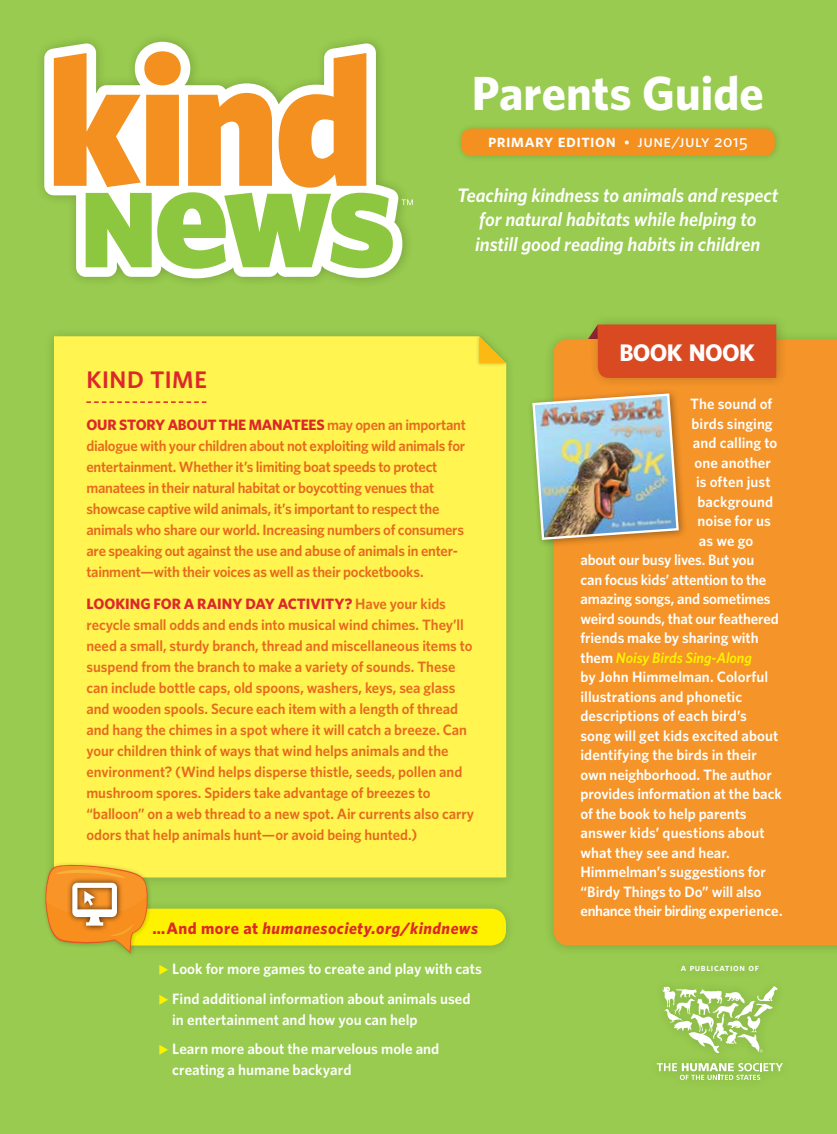
<style>
.page{position:relative;width:837px;height:1134px;background:#98cb4f}
.page>*{position:absolute;margin:0;border:0;box-sizing:border-box;transform-origin:0 0}
.t1{font:700 48px "Whitney";color:#fff}
.t2{font:24px "Whitney Semibold SC";letter-spacing:.025em;color:#dc282b}
.t3{font:700 24px "Whitney";letter-spacing:-.03em;color:#fff}
.t4{font:italic 600 19.5px/24.8px "Whitney";letter-spacing:-.005em;color:#fff;text-align:center}
.t5{font:18px "Whitney Semibold SC";letter-spacing:.02em;color:#fff}
.t6{font:17.25px "Whitney Medium SC";letter-spacing:.025em;color:#fff}
.t7{font:italic 700 16.5px "Whitney";letter-spacing:.03em;color:#dc282b}
.t8{font:600 15px/21px "Whitney";letter-spacing:-.005em;color:#e66a1f}
.t9{font:600 15px/21px "Whitney";color:#fff}
.t10{font:600 15px "Whitney";letter-spacing:-.02em;color:#fff}
.t11{font:italic 600 15px "Whitney";letter-spacing:-.005em;color:#fff200}
.t12{font:10.05px "Whitney Semibold SC";letter-spacing:.055em;color:#fff}
.s1{font-weight:700;color:#dc282b}
.s2{font-style:normal}
.s3{color:#fff200}
.s4{font-style:normal;color:#fff}
</style>
<div class="page">
<div style="left:44px;top:328px;width:472px;height:560px;background:#93c54c"></div>
<div style="left:54px;top:336px;width:452px;height:542px;background:#fff450"></div>
<div style="left:475px;top:333px;width:34px;height:34px;background:#000;opacity:.2"></div>
<svg style="left:479px;top:336px;width:27px;height:27px"></svg>
<svg style="left:86px;top:401px;width:120px;height:2px"></svg>
<div style="left:543px;top:330px;width:294px;height:626px;background:#93c54c"></div>
<div style="left:554px;top:339px;width:283px;height:607px;background:#f49429"></div>
<div style="left:588px;top:314px;width:200px;height:75px;background:#000;opacity:.2"></div>
<svg style="left:588px;top:324px;width:188px;height:54px;background:#d84e23"></svg>
<svg style="left:44px;top:42px;width:358px;height:236px"></svg>
<svg style="left:54px;top:51px;width:312px;height:137px;background:#e8b45e"></svg>
<svg style="left:86px;top:192px;width:307px;height:77px"></svg>
<svg style="left:402px;top:199px;width:11px;height:6px"></svg>
<div style="left:103px;top:900px;width:412px;height:56px;background:#95c74d"></div>
<div style="left:114px;top:909px;width:392px;height:37px;background:#fff200;border-radius:15px"></div>
<div style="left:456px;top:123px;width:326px;height:39px;background:#000;opacity:.15"></div>
<div style="left:461px;top:129px;width:314px;height:27px;background:#f4901f;border-radius:11px"></div>
<svg style="left:625px;top:141px;width:4px;height:4px"></svg>
<svg style="left:657px;top:1063px;width:126px;height:17px"></svg>
<svg style="left:662px;top:986px;width:116px;height:67px"></svg>
<div style="left:42px;top:862px;width:110px;height:96px;background:#000;opacity:.2"></div>
<svg style="left:45px;top:865px;width:103px;height:89px"></svg>
<div style="left:527px;top:388px;width:160px;height:160px;background:#000;opacity:.35"></div>
<img style="left:531px;top:392px;width:149px;height:149px">
<h1 class="t1" style="left:472px;top:61px;width:293px">Parents Guide</h1>
<p class="t5" style="left:488px;top:130px;width:129px">primary edition</p>
<p class="t6" style="left:638px;top:130px;width:112px">june/july 2015</p>
<h3 class="t4" style="left:457px;top:182px;width:323px">Teaching kindness to animals and respect for natural habitats while helping to instill good reading habits in children</h3>
<h2 class="t2" style="left:86px;top:365px;width:122px">KIND TIME</h2>
<p class="t8" style="left:86px;top:414px;width:381px"><span class="s1">OUR STORY ABOUT THE MANATEES</span> may open an important dialogue with your children about not exploiting wild animals for entertainment. Whether it’s limiting boat speeds to protect manatees in their natural habitat or boycotting venues that showcase captive wild animals, it’s important to respect the animals who share our world. Increasing numbers of consumers are speaking out against the use and abuse of animals in enter&shy;tainment—with their voices as well as their pocketbooks.</p>
<p class="t8" style="left:86px;top:593px;width:389px"><span class="s1">LOOKING FOR A RAINY DAY ACTIVITY?</span> Have your kids recycle small odds and ends into musical wind chimes. They’ll need a small, sturdy branch, thread and miscellaneous items to suspend from the branch to make a variety of sounds. These can include bottle caps, old spoons, washers, keys, sea glass and wooden spools. Secure each item with a length of thread and hang the chimes in a spot where it will catch a breeze. Can your children think of ways that wind helps animals and the environment? (Wind helps disperse thistle, seeds, pollen and mushroom spores. Spiders take advantage of breezes to “balloon” on a web thread to a new spot. Air currents also carry odors that help animals hunt—or avoid being hunted.)</p>
<p class="t7" style="left:153px;top:917px;width:327px"><span class="s2">…And more at</span> humanesociety.org/kindnews</p>
<p class="t9" style="left:159px;top:958px;width:325px"><span class="s3">◆</span> Look for more games to create and play with cats</p>
<p class="t9" style="left:172px;top:988px;width:300px;text-indent:-14px"><span class="s3">◆</span> Find additional information about animals used in entertainment and how you can help</p>
<p class="t9" style="left:172px;top:1038px;width:269px;text-indent:-14px"><span class="s3">◆</span> Learn more about the marvelous mole and creating a humane backyard</p>
<h2 class="t3" style="left:619px;top:336px;width:137px">BOOK NOOK</h2>
<p class="t9" style="left:690px;top:393px;width:84px">The sound of</p>
<p class="t9" style="left:691px;top:413px;width:83px">birds singing</p>
<p class="t9" style="left:693px;top:432px;width:86px">and calling to</p>
<p class="t9" style="left:694px;top:452px;width:78px">one another</p>
<p class="t9" style="left:696px;top:471px;width:76px">is often just</p>
<p class="t9" style="left:697px;top:491px;width:77px">background</p>
<p class="t9" style="left:697px;top:510px;width:75px">noise for us</p>
<p class="t9" style="left:699px;top:530px;width:56px">as we go</p>
<p class="t9" style="left:580px;top:549px;width:175px">about our busy lives. But you</p>
<p class="t9" style="left:580px;top:569px;width:187px">can focus kids’ attention to the</p>
<p class="t9" style="left:580px;top:588px;width:192px">amazing songs, and sometimes</p>
<p class="t9" style="left:580px;top:608px;width:200px">weird sounds, that our feathered</p>
<p class="t9" style="left:580px;top:627px;width:180px">friends make by sharing with</p>
<p class="t11" style="left:580px;top:648px;width:173px"><span class="s4">them</span> Noisy Birds Sing-Along</p>
<p class="t9" style="left:580px;top:666px;width:189px">by John Himmelman. Colorful</p>
<p class="t9" style="left:580px;top:686px;width:163px">illustrations and phonetic</p>
<p class="t9" style="left:580px;top:705px;width:168px">descriptions of each bird’s</p>
<p class="t9" style="left:580px;top:725px;width:199px">song will get kids excited about</p>
<p class="t9" style="left:580px;top:744px;width:178px">identifying the birds in their</p>
<p class="t9" style="left:580px;top:764px;width:193px">own neighborhood. The author</p>
<p class="t9" style="left:580px;top:783px;width:203px">provides information at the back</p>
<p class="t9" style="left:580px;top:803px;width:168px">of the book to help parents</p>
<p class="t9" style="left:580px;top:822px;width:186px">answer kids’ questions about</p>
<p class="t9" style="left:580px;top:842px;width:151px">what they see and hear.</p>
<p class="t9" style="left:580px;top:861px;width:187px">Himmelman’s suggestions for</p>
<p class="t9" style="left:580px;top:881px;width:183px">“Birdy Things to Do” will also</p>
<p class="t10" style="left:580px;top:901px;width:204px">enhance their birding experience.</p>
<p class="t12" style="left:681px;top:961px;width:80px">a publication of</p>
</div>
